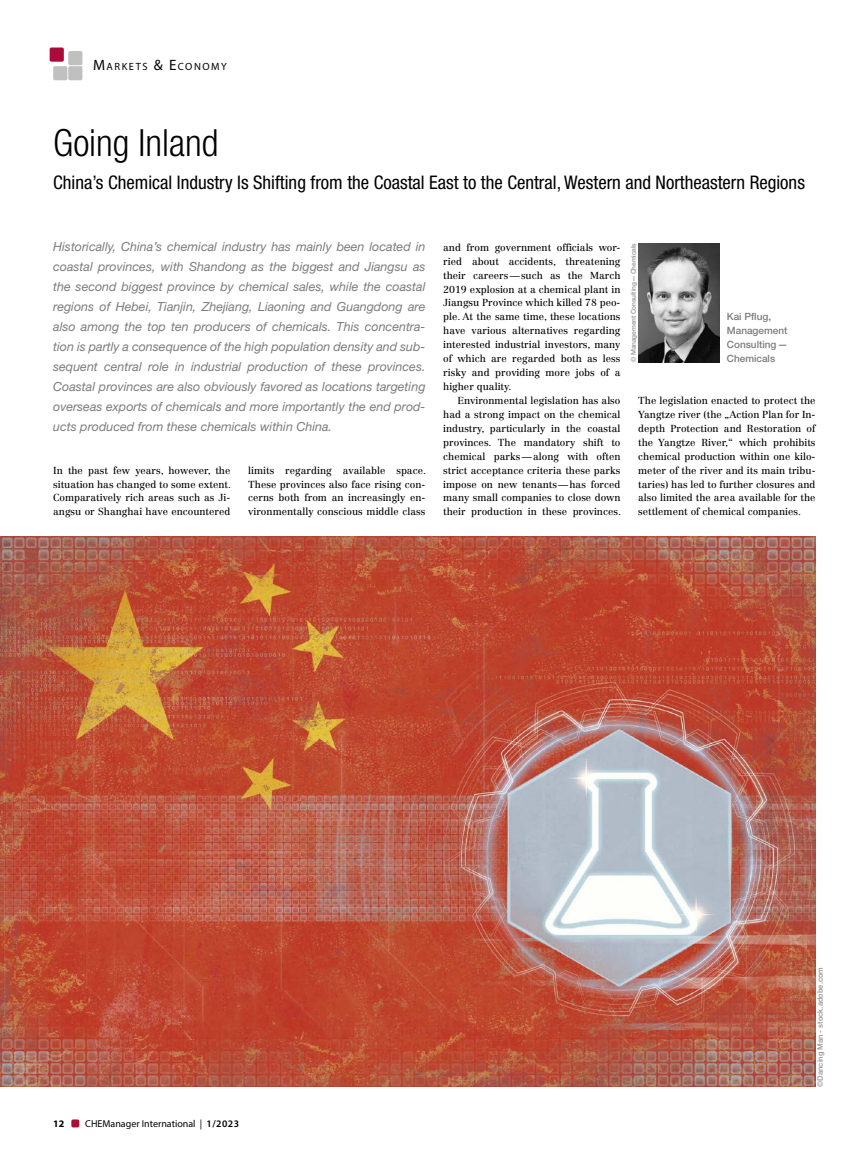
<style>
.page{position:relative;width:851px;height:1170px;background:#fff}
.page>*{position:absolute;margin:0;border:0;box-sizing:border-box;transform-origin:0 0}
.t1{font:300 condensed 37.5px "Helvetica Neue LT Std";color:#000}
.t2{font:condensed 18.75px "Helvetica Neue LT Std";color:#000}
.t3{font:italic 12.5px/20px "Helvetica Neue LT Std";color:#7c7c7c;text-align:justify}
.t4{font:10.5px "Myriad Pro";letter-spacing:.145em;color:#000}
.t5{font:10px/13.9px "Centennial LT Std";color:#000;text-align:justify}
.t6{font:500 10px/13.9px "Helvetica Neue LT Std";color:#7c7c7c}
.t7{font:10px "Myriad Pro";color:#000}
.t8{font:700 10px "Myriad Pro";color:#000}
.t9{font:500 7.5px "Helvetica Neue LT Std";color:#939393}
.t10{font:500 6.62px "Helvetica Neue LT Std";letter-spacing:-.015em;color:#939393}
.s1{font-size:15px}
.s2{font-weight:600}
</style>
<div class="page">
<img style="left:638px;top:243px;width:81px;height:119px">
<img style="left:0;top:536px;width:815px;height:550px">
<div style="left:71px;top:1119px;width:8px;height:8px;background:#aa0b3b;border-radius:2px"></div>
<div style="left:50px;top:47px;width:14px;height:15px;background:#aa0b3b;border-radius:2px"></div>
<div style="left:53px;top:66px;width:14px;height:14px;background:#c0c0c0;border-radius:2px"></div>
<div style="left:68px;top:51px;width:14px;height:14px;background:#c0c0c0;border-radius:2px"></div>
<div style="left:68px;top:66px;width:14px;height:14px;background:#c0c0c0;border-radius:2px"></div>
<p class="t4" style="left:93px;top:60px;width:135px"><span class="s1">M</span>ARKETS <span class="s1">&amp; E</span>CONOM Y</p>
<h1 class="t1" style="left:53px;top:121px;width:167px">Going Inland</h1>
<h2 class="t2" style="left:53px;top:172px;width:753px">China’s Chemical Industry Is Shifting from the Coastal East to the Central, Western and Northeastern Regions</h2>
<p class="t3" style="left:53px;top:236px;width:374px">Historically, China’s chemical industry has mainly been located in coastal provinces, with Shandong as the biggest and Jiangsu as the second biggest province by chemical sales, while the coastal regions of Hebei, Tianjin, Zhejiang, Liaoning and Guangdong are also among the top ten producers of chemicals. This concentra&shy;tion is partly a consequence of the high population density and sub&shy;sequent central role in industrial production of these provinces.<br>Coastal provinces are also obviously favored as locations targeting overseas exports of chemicals and more importantly the end prod&shy;ucts produced from these chemicals within China.</p>
<p class="t5" style="left:53px;top:463px;width:179px">In the past few years, however, the situation has changed to some extent.<br>Comparatively rich areas such as Ji&shy;angsu or Shanghai have encountered</p>
<p class="t5" style="left:248px;top:463px;width:179px">limits regarding available space.<br>These provinces also face rising con&shy;cerns both from an increasingly en&shy;vironmentally conscious middle class</p>
<p class="t5" style="left:443px;top:240px;width:179px">and from government officials wor&shy;ried about accidents, threatening their careers—such as the March 2019 explosion at a chemical plant in Jiangsu Province which killed 78 peo&shy;ple. At the same time, these locations have various alternatives regarding interested industrial investors, many of which are regarded both as less risky and providing more jobs of a higher quality.</p>
<p class="t5" style="left:443px;top:393px;width:179px;text-indent:14px">Environmental legislation has also had a strong impact on the chemical industry, particularly in the coastal provinces. The mandatory shift to chemical parks—along with often strict acceptance criteria these parks impose on new tenants—has forced many small companies to close down their production in these provinces.</p>
<p class="t5" style="left:638px;top:393px;width:179px">The legislation enacted to protect the Yangtze river (the „Action Plan for In&shy;depth Protection and Restoration of the Yangtze River,“ which prohibits chemical production within one kilo&shy;meter of the river and its main tribu&shy;taries) has led to further closures and also limited the area available for the settlement of chemical companies.</p>
<p class="t10" style="left:629px;top:362px;width:120px;rotate:-90deg">© Management Consulting—Chemicals</p>
<p class="t6" style="left:726px;top:310px;width:62px">Kai Pflug,<br>Management<br>Consulting—<br>Chemicals</p>
<p class="t8" style="left:53px;top:1117px;width:13px">12</p>
<p class="t7" style="left:85px;top:1117px;width:155px">CHEManager International | <span class="s2">1/2023</span></p>
<p class="t9" style="left:815px;top:1086px;width:121px;rotate:-90deg">©Dancing Man - stock.adobe.com</p>
</div>
